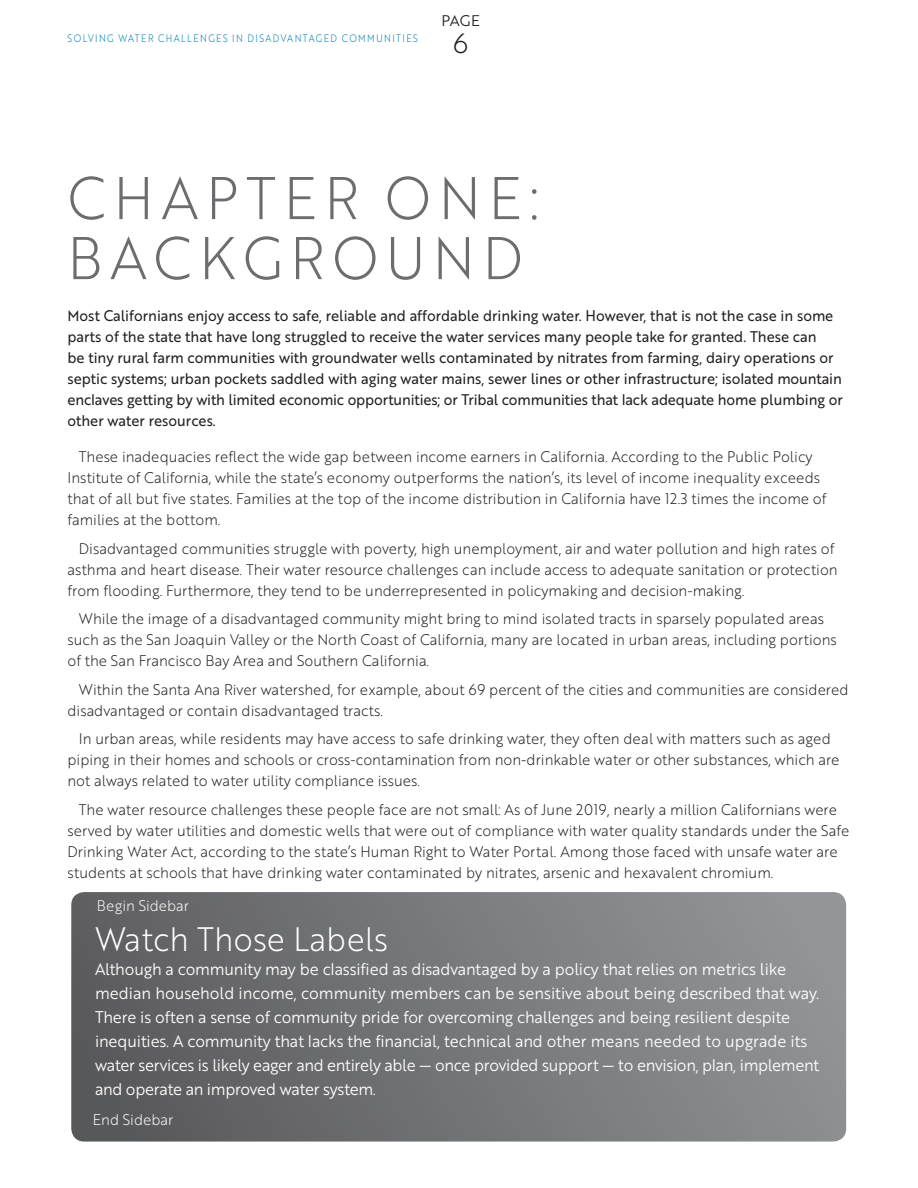
<style>
.page{position:relative;width:918px;height:1188px;background:#fff}
.page>*{position:absolute;margin:0;border:0;box-sizing:border-box;transform-origin:0 0}
.t1{font:58.5px/60px "Brother 1816 Light";letter-spacing:.14em;color:#6c6d70;scale:.95 1}
.t2{font:33px "Brother 1816 Light";color:#fff;scale:.95 1}
.t3{font:27px "Brother 1816 Light";color:#231f20}
.t4{font:16.5px "Brother 1816 Book";letter-spacing:-.01em;color:#fff;scale:.95 1}
.t5{font:15px/21px "Brother 1816 Light";color:#231f20;scale:.95 1}
.t6{font:15px/21px "Brother 1816 Regular";color:#231f20;scale:.95 1}
.t7{font:15px "Brother 1816 Light";color:#fff;scale:.95 1}
.t8{font:15px "Brother 1816 Book";color:#231f20}
.t9{font:10.5px "Brother 1816 Light";letter-spacing:.16em;color:#007dad;scale:.86 1}
</style>
<div class="page">
<div style="left:71px;top:892px;width:775px;height:250px;background:linear-gradient(to right,#5a5a5d,#929497);border-radius:13px"></div>
<p class="t8" style="left:441px;top:16px;width:40px">PAGE</p>
<p class="t9" style="left:68px;top:35px;width:409px">SOLVING WATER CHALLENGES IN DISADVANTAGED COMMUNITIES</p>
<p class="t3" style="left:453px;top:34px;width:17px">6</p>
<h1 class="t1" style="left:68px;top:175px;width:498px">CHAPTER ONE:<br>BACKGROUND</h1>
<p class="t6" style="left:67px;top:307px;width:818px">Most Californians enjoy access to safe, reliable and affordable drinking water. However, that is not the case in some parts of the state that have long struggled to receive the water services many people take for granted. These can<br>be tiny rural farm communities with groundwater wells contaminated by nitrates from farming, dairy operations or septic systems; urban pockets saddled with aging water mains, sewer lines or other infrastructure; isolated mountain enclaves getting by with limited economic opportunities; or Tribal communities that lack adequate home plumbing or other water resources.</p>
<p class="t5" style="left:67px;top:448px;width:800px;text-indent:11px">These inadequacies reflect the wide gap between income earners in California. According to the Public Policy Institute of California, while the state’s economy outperforms the nation’s, its level of income inequality exceeds that of all but five states. Families at the top of the income distribution in California have 12.3 times the income of families at the bottom.</p>
<p class="t5" style="left:67px;top:540px;width:812px;text-indent:11px">Disadvantaged communities struggle with poverty, high unemployment, air and water pollution and high rates of asthma and heart disease. Their water resource challenges can include access to adequate sanitation or protection from flooding. Furthermore, they tend to be underrepresented in policymaking and decision-making.</p>
<p class="t5" style="left:67px;top:610px;width:811px;text-indent:11px">While the image of a disadvantaged community might bring to mind isolated tracts in sparsely populated areas such as the San Joaquin Valley or the North Coast of California, many are located in urban areas, including portions of the San Francisco Bay Area and Southern California.</p>
<p class="t5" style="left:67px;top:681px;width:824px;text-indent:11px">Within the Santa Ana River watershed, for example, about 69 percent of the cities and communities are considered disadvantaged or contain disadvantaged tracts.</p>
<p class="t5" style="left:67px;top:730px;width:814px;text-indent:11px">In urban areas, while residents may have access to safe drinking water, they often deal with matters such as aged piping in their homes and schools or cross-contamination from non-drinkable water or other substances, which are not always related to water utility compliance issues.</p>
<p class="t5" style="left:67px;top:801px;width:825px;text-indent:11px">The water resource challenges these people face are not small: As of June 2019, nearly a million Californians were served by water utilities and domestic wells that were out of compliance with water quality standards under the Safe Drinking Water Act, according to the state’s Human Right to Water Portal. Among those faced with unsafe water are students at schools that have drinking water contaminated by nitrates, arsenic and hexavalent chromium.</p>
<p class="t7" style="left:97px;top:900px;width:99px">Begin Sidebar</p>
<h1 class="t2" style="left:95px;top:928px;width:310px">Watch Those Labels</h1>
<p class="t4" style="left:95px;top:963px;width:729px">Although a community may be classified as disadvantaged by a policy that relies on metrics like</p>
<p class="t4" style="left:95px;top:987px;width:764px">median household income, community members can be sensitive about being described that way.</p>
<p class="t4" style="left:95px;top:1011px;width:733px">There is often a sense of community pride for overcoming challenges and being resilient despite</p>
<p class="t4" style="left:95px;top:1035px;width:752px">inequities. A community that lacks the financial, technical and other means needed to upgrade its</p>
<p class="t4" style="left:95px;top:1059px;width:764px">water services is likely eager and entirely able — once provided support — to envision, plan, implement</p>
<p class="t4" style="left:95px;top:1083px;width:297px">and operate an improved water system.</p>
<p class="t7" style="left:93px;top:1114px;width:86px">End Sidebar</p>
</div>
